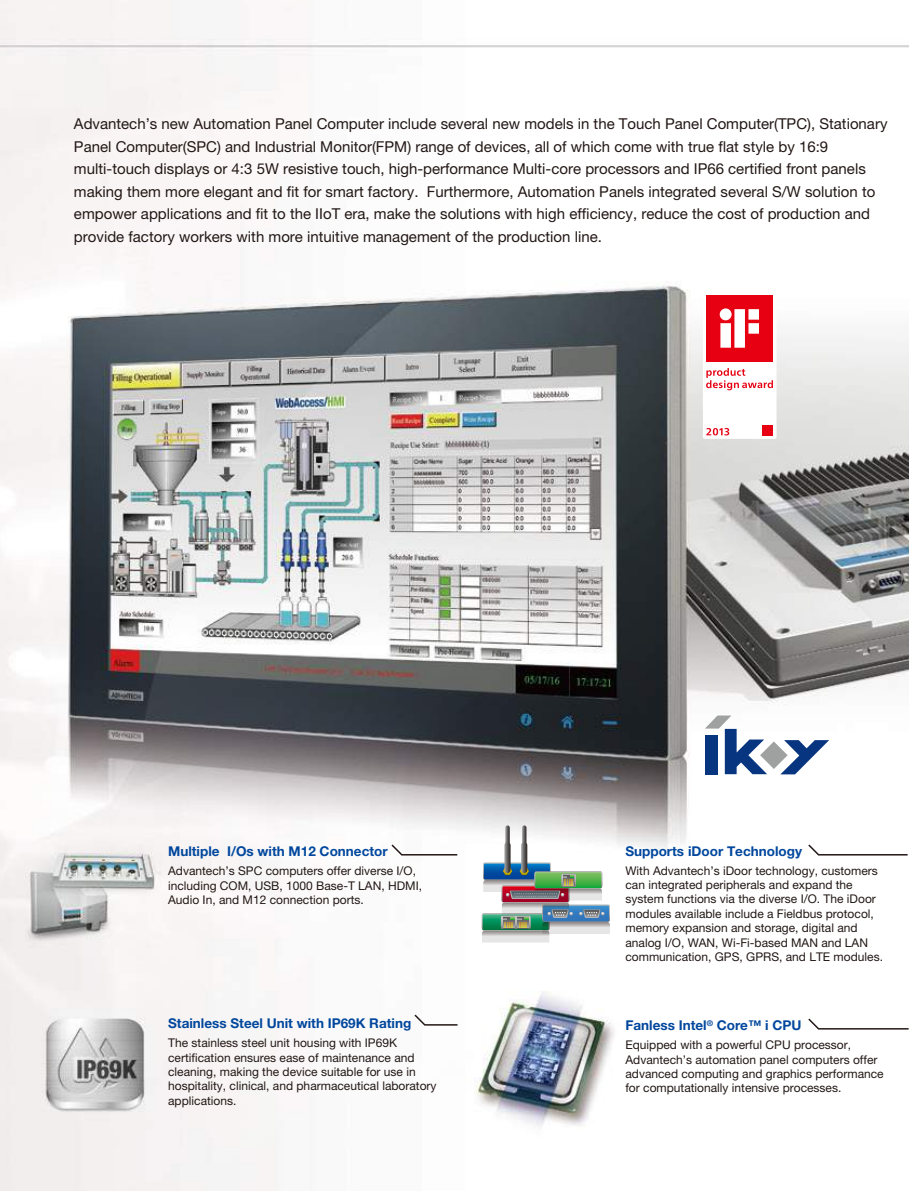
<style>
.page{position:relative;width:909px;height:1191px;background:#fff}
.page>*{position:absolute;margin:0;border:0;box-sizing:border-box;transform-origin:0 0}
.t1{font:15px/22.5px "Helvetica Neue LT Std";color:#221815}
.t2{font:700 13.5px "Helvetica Neue LT Std";color:#00479d}
.t3{font:12px/14.4px "Helvetica Neue LT Std";color:#221815}
</style>
<div class="page">
<img style="left:0;top:0;width:908px;height:1191px">
<svg style="left:0;top:187px;width:1px;height:13px"></svg>
<svg style="left:0;top:339px;width:1px;height:13px"></svg>
<svg style="left:0;top:461px;width:1px;height:14px"></svg>
<svg style="left:0;top:737px;width:1px;height:13px"></svg>
<svg style="left:390px;top:843px;width:68px;height:13px"></svg>
<svg style="left:0;top:1013px;width:1px;height:13px"></svg>
<svg style="left:806px;top:1017px;width:102px;height:13px"></svg>
<div style="left:702px;top:292px;width:74px;height:147px;background:#fff"></div>
<div style="left:706px;top:295px;width:66px;height:67px;background:#e60012"></div>
<svg style="left:719px;top:308px;width:39px;height:40px"></svg>
<div style="left:762px;top:425px;width:10px;height:10px;background:#e60012"></div>
<svg style="left:706px;top:368px;width:66px;height:22px"></svg>
<svg style="left:706px;top:428px;width:23px;height:7px"></svg>
<div style="left:0;top:45px;width:254px;height:105px;background:#f7f3f2"></div>
<svg style="left:704px;top:715px;width:124px;height:59px"></svg>
<svg style="left:806px;top:843px;width:102px;height:13px"></svg>
<svg style="left:505px;top:825px;width:4px;height:22px"></svg>
<svg style="left:504px;top:842px;width:6px;height:31px"></svg>
<svg style="left:481px;top:862px;width:129px;height:80px"></svg>
<svg style="left:522px;top:825px;width:4px;height:22px"></svg>
<svg style="left:521px;top:842px;width:6px;height:31px"></svg>
<svg style="left:413px;top:1013px;width:46px;height:13px"></svg>
<p class="t1" style="left:74px;top:112px;width:814px">Advantech’s new Automation Panel Computer include several new models in the Touch Panel Computer(TPC), Stationary Panel Computer(SPC) and Industrial Monitor(FPM) range of devices, all of which come with true flat style by 16:9 multi-touch displays or 4:3 5W resistive touch, high-performance Multi-core processors and IP66 certified front panels making them more elegant and fit for smart factory. Furthermore, Automation Panels integrated several S/W solution to empower applications and fit to the IIoT era, make the solutions with high efficiency, reduce the cost of production and provide factory workers with more intuitive management of the production line.</p>
<p class="t2" style="left:168px;top:843px;width:221px">Multiple I/Os with M12 Connector</p>
<p class="t3" style="left:168px;top:863px;width:255px">Advantech’s SPC computers offer diverse I/O, including COM, USB, 1000 Base-T LAN, HDMI,<br>Audio In, and M12 connection ports.</p>
<p class="t2" style="left:168px;top:1015px;width:244px">Stainless Steel Unit with IP69K Rating</p>
<p class="t3" style="left:168px;top:1035px;width:270px">The stainless steel unit housing with IP69K certification ensures ease of maintenance and cleaning, making the device suitable for use in hospitality, clinical, and pharmaceutical laboratory applications.</p>
<p class="t2" style="left:625px;top:842px;width:178px">Supports iDoor Technology</p>
<p class="t3" style="left:625px;top:863px;width:259px">With Advantech’s iDoor technology, customers can integrated peripherals and expand the system functions via the diverse I/O. The iDoor modules available include a Fieldbus protocol, memory expansion and storage, digital and analog I/O, WAN, Wi-Fi-based MAN and LAN communication, GPS, GPRS, and LTE modules.</p>
<p class="t2" style="left:625px;top:1017px;width:178px">Fanless Intel<sup>®</sup> Core™ i CPU</p>
<p class="t3" style="left:625px;top:1037px;width:260px">Equipped with a powerful CPU processor, Advantech’s automation panel computers offer advanced computing and graphics performance for computationally intensive processes.</p>
</div>
